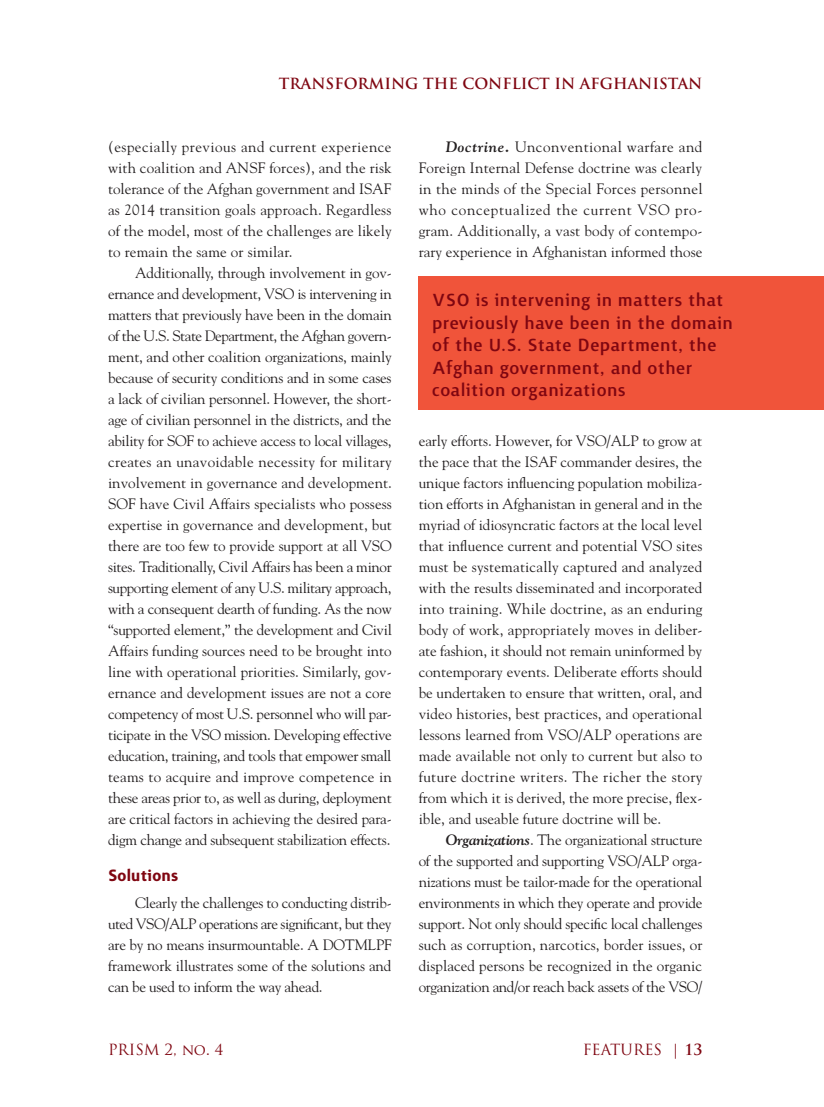
<style>
.page{position:relative;width:824px;height:1107px;background:#fff}
.page>*{position:absolute;margin:0;border:0;box-sizing:border-box;transform-origin:0 0}
.Pull_Quote_Text{font:500 22.5px/22.5px "Surface";letter-spacing:.02em;color:#7f0611}
.HEAD__A{font:700 21px "Surface";color:#7f0611}
.Body_TXT{font:15px/21px "Goudy Std";color:#231f20;text-align:justify}
.Body_TXT-2{font:700 15px "Trajan Pro";color:#7f0611}
.t1{font:15px "Trajan Pro";color:#7f0611}
.s1{font-weight:700;font-style:italic}
.s2{font-weight:700}
</style>
<div class="page">
<div style="left:418px;top:276px;width:406px;height:134px;background:#f0543a"></div>
<p class="Body_TXT-2" style="left:279px;top:74px;width:425px">TRANSFORMING THE CONFLICT IN AFGHANISTAN</p>
<p class="Body_TXT" style="left:108px;top:136px;width:285px">(especially previous and current experience with coalition and ANSF forces), and the risk tolerance of the Afghan government and ISAF as 2014 transition goals approach. Regardless of the model, most of the challenges are likely to remain the same or similar.</p>
<p class="Body_TXT" style="left:108px;top:262px;width:285px;text-indent:27px">Additionally, through involvement in gov&shy;ernance and development, VSO is intervening in matters that previously have been in the domain of the U.S. State Department, the Afghan govern&shy;ment, and other coalition organizations, mainly because of security conditions and in some cases a lack of civilian personnel. However, the short&shy;age of civilian personnel in the districts, and the ability for SOF to achieve access to local villages, creates an unavoidable necessity for military involvement in governance and development.<br>SOF have Civil Affairs specialists who possess expertise in governance and development, but there are too few to provide support at all VSO sites. Traditionally, Civil Affairs has been a minor supporting element of any U.S. military approach, with a consequent dearth of funding. As the now “supported element,” the development and Civil Affairs funding sources need to be brought into line with operational priorities. Similarly, gov&shy;ernance and development issues are not a core competency of most U.S. personnel who will par&shy;ticipate in the VSO mission. Developing effective education, training, and tools that empower small teams to acquire and improve competence in these areas prior to, as well as during, deployment are critical factors in achieving the desired para&shy;digm change and subsequent stabilization effects.</p>
<p class="HEAD__A" style="left:108px;top:866px;width:72px">Solutions</p>
<p class="Body_TXT" style="left:108px;top:892px;width:285px;text-indent:27px">Clearly the challenges to conducting distrib&shy;uted VSO/ALP operations are significant, but they are by no means insurmountable. A DOTMLPF framework illustrates some of the solutions and can be used to inform the way ahead.</p>
<p class="Body_TXT" style="left:418px;top:136px;width:285px;text-indent:27px"><span class="s1">Doctrine.</span> Unconventional warfare and Foreign Internal Defense doctrine was clearly in the minds of the Special Forces personnel who conceptualized the current VSO pro&shy;gram. Additionally, a vast body of contempo&shy;rary experience in Afghanistan informed those</p>
<p class="Pull_Quote_Text" style="left:432px;top:289px;width:302px">VSO is intervening in matters that previously have been in the domain of the U.S. State Department, the<br>Afghan government, and other coalition organizations</p>
<p class="Body_TXT" style="left:418px;top:430px;width:285px">early efforts. However, for VSO/ALP to grow at the pace that the ISAF commander desires, the unique factors influencing population mobiliza&shy;tion efforts in Afghanistan in general and in the myriad of idiosyncratic factors at the local level that influence current and potential VSO sites must be systematically captured and analyzed with the results disseminated and incorporated into training. While doctrine, as an enduring body of work, appropriately moves in deliber&shy;ate fashion, it should not remain uninformed by contemporary events. Deliberate efforts should be undertaken to ensure that written, oral, and video histories, best practices, and operational lessons learned from VSO/ALP operations are made available not only to current but also to future doctrine writers. The richer the story from which it is derived, the more precise, flex&shy;ible, and useable future doctrine will be.</p>
<p class="Body_TXT" style="left:418px;top:829px;width:285px;text-indent:27px"><span class="s1">Organizations</span>. The organizational structure of the supported and supporting VSO/ALP orga&shy;nizations must be tailor-made for the operational environments in which they operate and provide support. Not only should specific local challenges such as corruption, narcotics, border issues, or displaced persons be recognized in the organic organization and/or reach back assets of the VSO/</p>
<p class="t1" style="left:108px;top:1040px;width:117px">PRISM 2, no. 4</p>
<p class="t1" style="left:582px;top:1040px;width:121px">FEATURES | <span class="s2">13</span></p>
</div>
